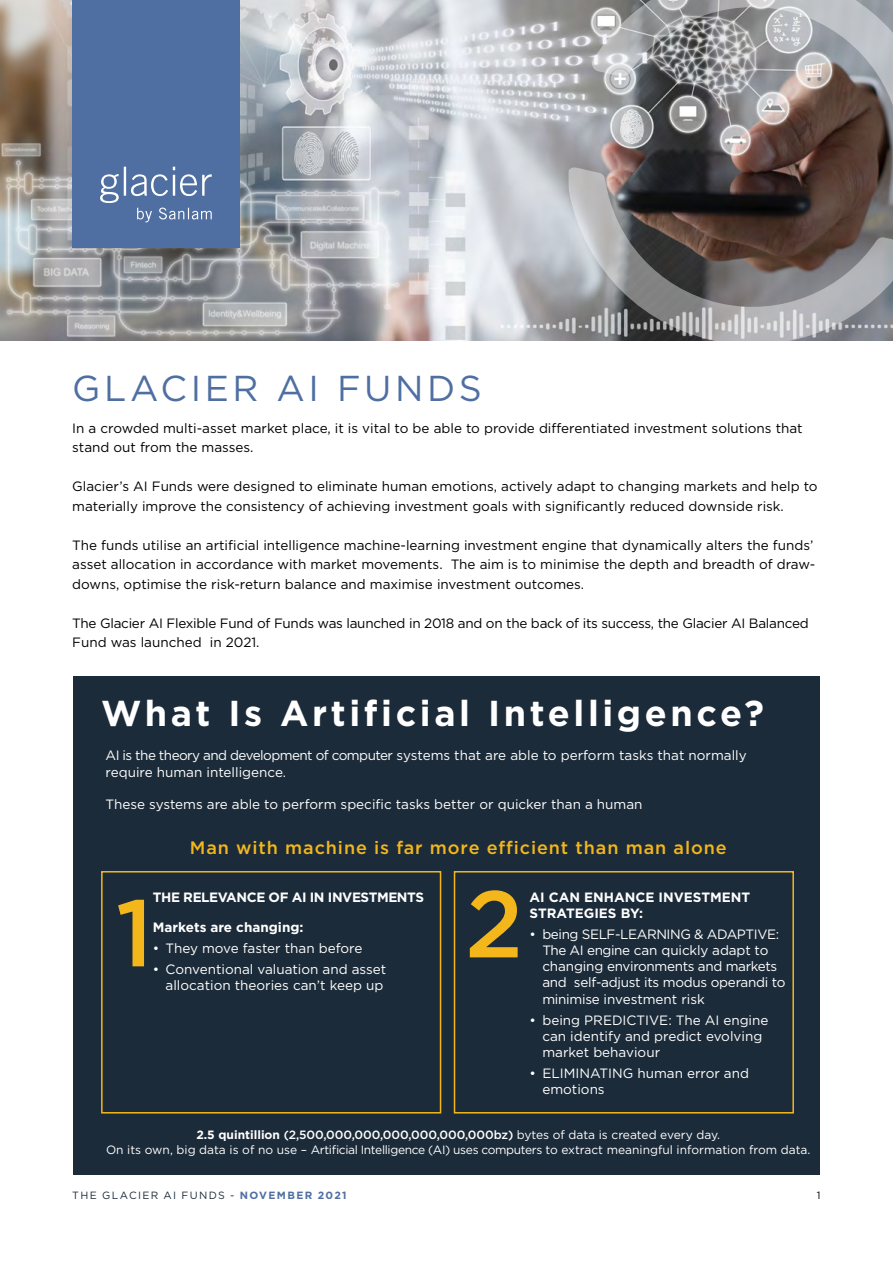
<style>
.page{position:relative;width:893px;height:1263px;background:#fff}
.page>*{position:absolute;margin:0;border:0;box-sizing:border-box;transform-origin:0 0}
.t1{font:500 94.5px "Gotham";color:#f3b71b}
.t2{font:700 36px "Gotham";letter-spacing:.1em;color:#fff}
.t3{font:36px "Gotham";letter-spacing:.1em;color:#4f6fa2}
.t4{font:500 18px "Gotham";letter-spacing:.05em;color:#f3b71b}
.t5{font:13.5px/19.5px "Gotham";color:#000}
.t6{font:13.5px/16.2px "Gotham";color:#fff}
.t7{font:13.5px/16.2px "Gotham";letter-spacing:-.02em;color:#fff}
.t8{font:13.5px/19.5px "Gotham";letter-spacing:-.02em;color:#000}
.t9{font:700 13.5px/16.2px "Gotham";color:#fff}
.t10{font:700 13.5px "Gotham";letter-spacing:-.03em;color:#fff}
.t11{font:12px/14.4px "Gotham";letter-spacing:-.005em;color:#fff;text-align:center}
.t12{font:10.5px "Gotham";letter-spacing:.125em;color:#1c2b39}
.t13{font:10.5px "Gotham";color:#000}
.s1{font-weight:700}
.s2{font-weight:500}
.s3{font-weight:700;color:#4f6fa2}
</style>
<div class="page">
<img style="left:0;top:0;width:893px;height:341px">
<div style="left:72px;top:0;width:168px;height:247px;background:#4f6fa2"></div>
<svg style="left:100px;top:167px;width:112px;height:55px"></svg>
<div style="left:73px;top:676px;width:747px;height:499px;background:#1c2b39"></div>
<div style="left:101px;top:871px;width:340px;height:242px;border:2px solid #f3b71b"></div>
<div style="left:454px;top:871px;width:340px;height:242px;border:2px solid #f3b71b"></div>
<svg style="left:589px;top:0;width:304px;height:148px;background:#949091"></svg>
<svg style="left:569px;top:166px;width:324px;height:175px;background:#716b6a"></svg>
<h2 class="t3" style="left:72px;top:365px;width:411px">GLACIER AI FUNDS</h2>
<p class="t5" style="left:72px;top:418px;width:732px">In a crowded multi-asset market place, it is vital to be able to provide differentiated investment solutions that stand out from the masses.</p>
<p class="t5" style="left:72px;top:476px;width:747px">Glacier’s AI Funds were designed to eliminate human emotions, actively adapt to changing markets and help to materially improve the consistency of achieving investment goals with significantly reduced downside risk.</p>
<p class="t5" style="left:72px;top:535px;width:745px">The funds utilise an artificial intelligence machine-learning investment engine that dynamically alters the funds’ asset allocation in accordance with market movements. The aim is to minimise the depth and breadth of draw&shy;downs, optimise the risk-return balance and maximise investment outcomes.</p>
<p class="t8" style="left:72px;top:613px;width:738px">The Glacier AI Flexible Fund of Funds was launched in 2018 and on the back of its success, the Glacier AI Balanced<br>Fund was launched in 2021.</p>
<h2 class="t2" style="left:101px;top:689px;width:664px">What Is Artificial Intelligence?</h2>
<p class="t6" style="left:106px;top:747px;width:643px">AI is the theory and development of computer systems that are able to perform tasks that normally require human intelligence.</p>
<p class="t6" style="left:106px;top:796px;width:538px">These systems are able to perform specific tasks better or quicker than a human</p>
<h3 class="t4" style="left:190px;top:836px;width:538px">Man with machine is far more efficient than man alone</h3>
<p class="t10" style="left:153px;top:888px;width:273px">THE RELEVANCE OF AI IN INVESTMENTS</p>
<p class="t9" style="left:153px;top:919px;width:152px">Markets are changing:</p>
<p class="t6" style="left:153px;top:940px;width:211px">• They move faster than before</p>
<p class="t6" style="left:153px;top:961px;width:235px;text-align:right">• Conventional valuation and asset allocation theories can’t keep up</p>
<h1 class="t1" style="left:116px;top:871px;width:39px">1</h1>
<h1 class="t1" style="left:465px;top:862px;width:59px">2</h1>
<p class="t9" style="left:530px;top:888px;width:222px">AI CAN ENHANCE INVESTMENT<br>STRATEGIES BY:</p>
<p class="t7" style="left:542px;top:926px;width:245px;text-indent:-13px">• being SELF-LEARNING &amp; ADAPTIVE:<br>The AI engine can quickly adapt to changing environments and markets and self-adjust its modus operandi to minimise investment risk</p>
<p class="t6" style="left:542px;top:1011px;width:228px;text-indent:-13px">• being PREDICTIVE: The AI engine can identify and predict evolving market behaviour</p>
<p class="t6" style="left:542px;top:1065px;width:208px;text-indent:-13px">• ELIMINATING human error and emotions</p>
<p class="t11" style="left:106px;top:1128px;width:706px"><span class="s1">2.5 quintillion</span> <span class="s2">(2,500,000,000,000,000,000,000bz)</span> bytes of data is created every day.<br>On its own, big data is of no use – Artificial Intelligence (AI) uses computers to extract meaningful information from data.</p>
<p class="t12" style="left:72px;top:1189px;width:276px">THE GLACIER AI FUNDS - <span class="s3">NOVEMBER 2021</span></p>
<p class="t13" style="left:817px;top:1189px;width:5px">1</p>
</div>
